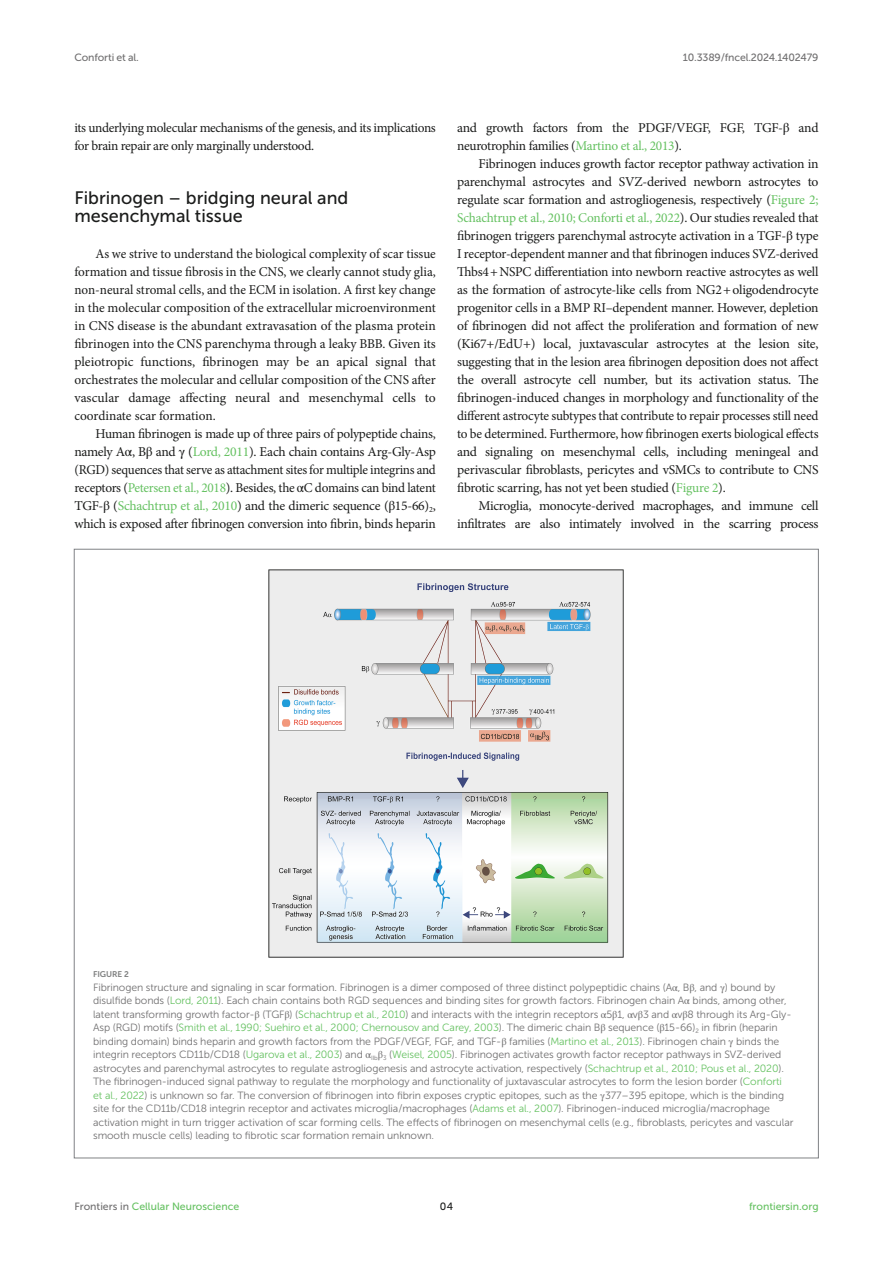
<style>
.page{position:relative;width:893px;height:1263px;background:#fff}
.page>*{position:absolute;margin:0;border:0;box-sizing:border-box;transform-origin:0 0}
.HEAD_2{font:18px/18px "Museo Sans 500";color:#1b1c1b}
.TEXT{font:13.5px/18px "Minion Pro";letter-spacing:-.025em;color:#1b1c1b}
.TEXT_FLUSH{font:13.5px/18px "Minion Pro";letter-spacing:-.005em;color:#1b1c1b;text-align:justify}
.FIG_LEG{font:10.5px/13.5px "Museo Sans 300";letter-spacing:-.01em;color:#706f70}
.t1{font:10.5px "Museo Sans 500";color:#65c161}
.t2{font:10.5px "Museo Sans 500";letter-spacing:-.015em;color:#706f70}
.t3{font:10.5px "Museo Sans 500";color:#1b1c1b}
.FIG_HD{font:8.25px "Museo Sans 700";letter-spacing:-.01em;color:#7e7f7f}
.s1{font-family:"STIX General"}
.s2{color:#65c161}
.s3{color:#706f70}
</style>
<div class="page">
<img style="left:268px;top:569px;width:356px;height:389px">
<p class="t2" style="left:74px;top:51px;width:66px">Conforti et al.</p>
<p class="t2" style="left:683px;top:51px;width:137px">10.3389/fncel.2024.1402479</p>
<p class="TEXT" style="left:74px;top:119px;width:363px">its underlying molecular mechanisms of the genesis, and its implications for brain repair are only marginally understood.</p>
<p class="HEAD_2" style="left:74px;top:189px;width:276px">Fibrinogen – bridging neural and mesenchymal tissue</p>
<p class="TEXT_FLUSH" style="left:74px;top:245px;width:363px;text-indent:21px">As we strive to understand the biological complexity of scar tissue formation and tissue fibrosis in the CNS, we clearly cannot study glia, non-neural stromal cells, and the ECM in isolation. A first key change in the molecular composition of the extracellular microenvironment in CNS disease is the abundant extravasation of the plasma protein fibrinogen into the CNS parenchyma through a leaky BBB. Given its pleiotropic functions, fibrinogen may be an apical signal that orchestrates the molecular and cellular composition of the CNS after vascular damage affecting neural and mesenchymal cells to coordinate scar formation.</p>
<p class="TEXT" style="left:74px;top:425px;width:363px;text-align:justify;text-indent:21px">Human fibrinogen is made up of three pairs of polypeptide chains, namely A<span class="s1">α</span>, B<span class="s1">β</span> and <span class="s1">γ</span> (<span class="s2">Lord, 2011</span>). Each chain contains Arg-Gly-Asp (RGD) sequences that serve as attachment sites for multiple integrins and receptors (<span class="s2">Petersen et al., 2018</span>). Besides, the <span class="s1">α</span>C domains can bind latent TGF-<span class="s1">β</span> (<span class="s2">Schachtrup et al., 2010</span>) and the dimeric sequence (<span class="s1">β</span>15-66)<sub>2</sub>, which is exposed after fibrinogen conversion into fibrin, binds heparin</p>
<p class="TEXT" style="left:457px;top:119px;width:363px">and growth factors from the PDGF/VEGF, FGF, TGF-<span class="s1">β</span> and neurotrophin families (<span class="s2">Martino et al., 2013</span>).</p>
<p class="TEXT" style="left:457px;top:155px;width:363px;text-align:justify;text-indent:21px">Fibrinogen induces growth factor receptor pathway activation in parenchymal astrocytes and SVZ-derived newborn astrocytes to regulate scar formation and astrogliogenesis, respectively (<span class="s2">Figure 2; Schachtrup et al., 2010; Conforti et al., 2022</span>). Our studies revealed that fibrinogen triggers parenchymal astrocyte activation in a TGF-<span class="s1">β</span> type I receptor-dependent manner and that fibrinogen induces SVZ-derived Thbs4+NSPC differentiation into newborn reactive astrocytes as well as the formation of astrocyte-like cells from NG2+oligodendrocyte progenitor cells in a BMP RI–dependent manner. However, depletion of fibrinogen did not affect the proliferation and formation of new (Ki67+/EdU+) local, juxtavascular astrocytes at the lesion site, suggesting that in the lesion area fibrinogen deposition does not affect the overall astrocyte cell number, but its activation status. The fibrinogen-induced changes in morphology and functionality of the different astrocyte subtypes that contribute to repair processes still need to be determined. Furthermore, how fibrinogen exerts biological effects and signaling on mesenchymal cells, including meningeal and perivascular fibroblasts, pericytes and vSMCs to contribute to CNS fibrotic scarring, has not yet been studied (<span class="s2">Figure 2</span>).</p>
<p class="TEXT" style="left:457px;top:497px;width:363px;text-align:right">Microglia, monocyte-derived macrophages, and immune cell infiltrates are also intimately involved in the scarring process</p>
<p class="FIG_HD" style="left:93px;top:969px;width:37px">FIGURE 2</p>
<p class="FIG_LEG" style="left:93px;top:980px;width:702px">Fibrinogen structure and signaling in scar formation. Fibrinogen is a dimer composed of three distinct polypeptidic chains (A<span class="s1">α</span>, B<span class="s1">β</span>, and <span class="s1">γ</span>) bound by disulfide bonds (<span class="s2">Lord, 2011</span>). Each chain contains both RGD sequences and binding sites for growth factors. Fibrinogen chain A<span class="s1">α</span> binds, among other, latent transforming growth factor-<span class="s1">β</span> (TGF<span class="s1">β</span>) (<span class="s2">Schachtrup et al., 2010</span>) and interacts with the integrin receptors <span class="s1">α</span>5<span class="s1">β</span>1, <span class="s1">α</span>v<span class="s1">β</span>3 and <span class="s1">α</span>v<span class="s1">β</span>8 through its Arg-Gly-Asp (RGD) motifs (<span class="s2">Smith et al., 1990; Suehiro et al., 2000; Chernousov and Carey, 2003</span>). The dimeric chain B<span class="s1">β</span> sequence (<span class="s1">β</span>15-66)<sub>2</sub> in fibrin (heparin binding domain) binds heparin and growth factors from the PDGF/VEGF, FGF, and TGF-<span class="s1">β</span> families (<span class="s2">Martino et al., 2013</span>). Fibrinogen chain <span class="s1">γ</span> binds the integrin receptors CD11b/CD18 (<span class="s2">Ugarova et al., 2003</span>) and <span class="s1">α</span><sub>IIb</sub><span class="s1">β</span><sub>3</sub> (<span class="s2">Weisel, 2005</span>). Fibrinogen activates growth factor receptor pathways in SVZ-derived astrocytes and parenchymal astrocytes to regulate astrogliogenesis and astrocyte activation, respectively (<span class="s2">Schachtrup et al., 2010; Pous et al., 2020</span>).<br>The fibrinogen-induced signal pathway to regulate the morphology and functionality of juxtavascular astrocytes to form the lesion border (<span class="s2">Conforti et al., 2022</span>) is unknown so far. The conversion of fibrinogen into fibrin exposes cryptic epitopes, such as the <span class="s1">γ</span>377–395 epitope, which is the binding site for the CD11b/CD18 integrin receptor and activates microglia/macrophages (<span class="s2">Adams et al., 2007</span>). Fibrinogen-induced microglia/macrophage activation might in turn trigger activation of scar forming cells. The effects of fibrinogen on mesenchymal cells (e.g., fibroblasts, pericytes and vascular smooth muscle cells) leading to fibrotic scar formation remain unknown.</p>
<p class="t1" style="left:74px;top:1200px;width:166px"><span class="s3">Frontiers in</span> Cellular Neuroscience</p>
<p class="t3" style="left:440px;top:1200px;width:15px">04</p>
<p class="t1" style="left:749px;top:1200px;width:71px">frontiersin.org</p>
</div>
